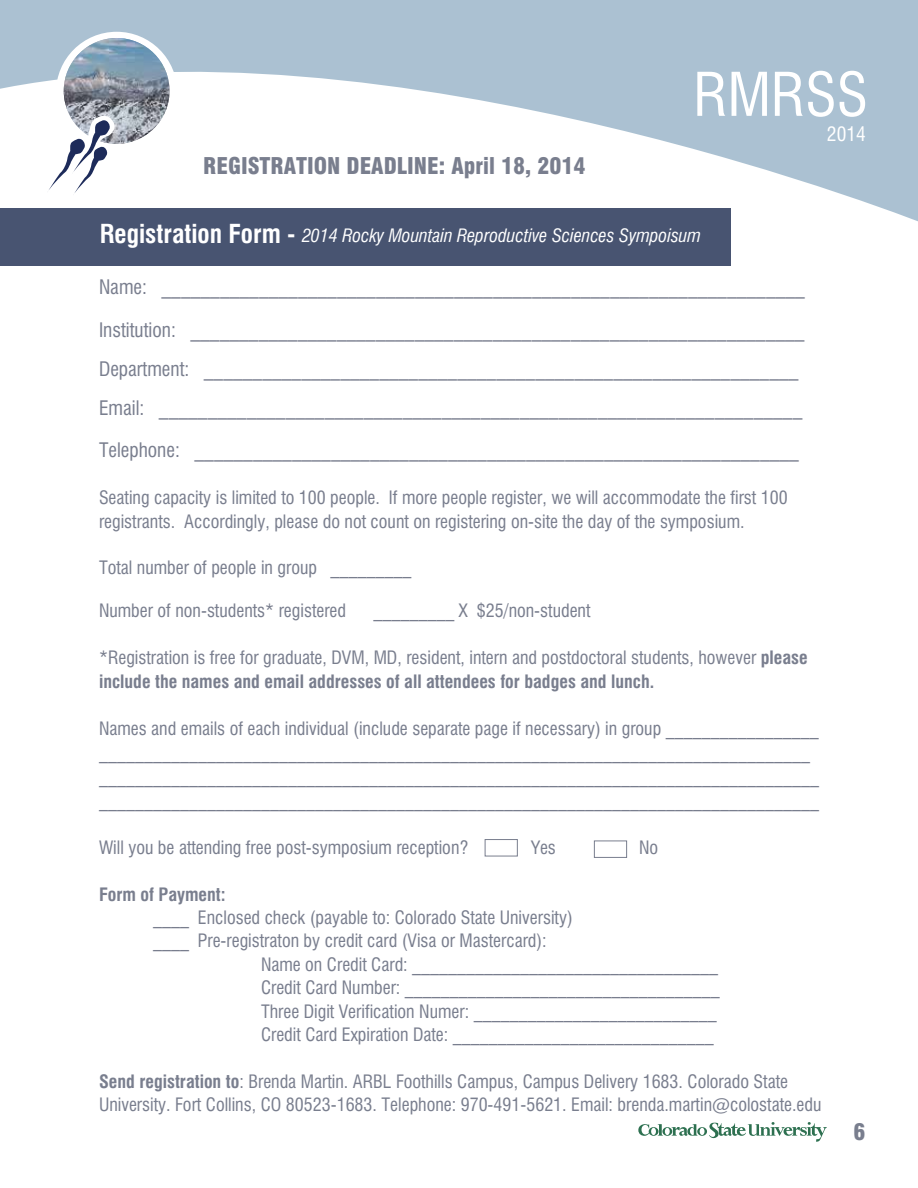
<style>
.page{position:relative;width:918px;height:1188px;background:#fff}
.page>*{position:absolute;margin:0;border:0;box-sizing:border-box;transform-origin:0 0}
.t1{font:condensed 58.65px "Swiss 721 BT";color:#fff}
.t2{font:900 condensed 22.5px "Swiss 721 BT";color:#797e8e}
.t3{font:condensed 19.5px/42.9px "Swiss 721 BT";color:#797e8e}
.t4{font:condensed 19.5px "Swiss 721 BT";color:#fff}
.t5{font:condensed 18px/23.4px "Swiss 721 BT";color:#797e8e}
.t6{font:italic condensed 18px "Swiss 721 BT";color:#fff}
.t7{font:700 condensed 18px "Swiss 721 BT";color:#797e8e}
.s1{font-weight:700;font-style:normal;font-size:25.5px}
.s2{font-weight:700}
</style>
<div class="page">
<svg style="left:0;top:0;width:918px;height:222px;fill:#abc1d2"></svg>
<div style="left:56px;top:32px;width:121px;height:121px;background:#fff;border-radius:50%"></div>
<img style="left:64px;top:38px;width:106px;height:106px;border-radius:53px">
<svg style="left:47px;top:112px;width:70px;height:84px"></svg>
<svg style="left:638px;top:1122px;width:189px;height:20px"></svg>
<div style="left:0;top:208px;width:731px;height:57px;background:#485471"></div>
<div style="left:485px;top:839px;width:33px;height:17px;border:1px solid #797e8e"></div>
<div style="left:594px;top:841px;width:33px;height:17px;border:1px solid #797e8e"></div>
<p class="t2" style="left:203px;top:153px;width:384px">REGISTRATION DEADLINE: April 18, 2014</p>
<h1 class="t1" style="left:693px;top:59px;width:176px">RMRSS</h1>
<p class="t4" style="left:827px;top:122px;width:40px">2014</p>
<p class="t6" style="left:100px;top:224px;width:602px"><span class="s1">Registration Form -</span> 2014 Rocky Mountain Reproductive Sciences Sympoisum</p>
<p class="t3" style="left:99px;top:265px;width:708px">Name: __________________________________________________________________<br>Institution: _______________________________________________________________</p>
<p class="t3" style="left:99px;top:349px;width:705px;line-height:39px">Department: _____________________________________________________________<br>Email: __________________________________________________________________</p>
<p class="t3" style="left:99px;top:429px;width:702px">Telephone: ______________________________________________________________</p>
<p class="t5" style="left:99px;top:486px;width:690px">Seating capacity is limited to 100 people. If more people register, we will accommodate the first 100 registrants. Accordingly, please do not count on registering on-site the day of the symposium.</p>
<p class="t5" style="left:99px;top:556px;width:314px">Total number of people in group _________</p>
<p class="t5" style="left:99px;top:599px;width:249px">Number of non-students* registered</p>
<p class="t5" style="left:373px;top:599px;width:219px">_________ X $25/non-student</p>
<p class="t5" style="left:99px;top:646px;width:710px">*Registration is free for graduate, DVM, MD, resident, intern and postdoctoral students, however <span class="s2">please include the names and email addresses of all attendees for badges and lunch.</span></p>
<p class="t5" style="left:99px;top:716px;width:721px;line-height:24px">Names and emails of each individual (include separate page if necessary) in group _________________ _______________________________________________________________________________ ________________________________________________________________________________ ________________________________________________________________________________</p>
<p class="t5" style="left:99px;top:836px;width:371px">Will you be attending free post-symposium reception?</p>
<p class="t5" style="left:531px;top:836px;width:26px">Yes</p>
<p class="t5" style="left:639px;top:836px;width:21px">No</p>
<p class="t7" style="left:99px;top:883px;width:128px">Form of Payment:</p>
<p class="t5" style="left:153px;top:906px;width:421px">____ Enclosed check (payable to: Colorado State University)</p>
<p class="t5" style="left:153px;top:929px;width:395px">____ Pre-registraton by credit card (Visa or Mastercard):</p>
<p class="t5" style="left:261px;top:953px;width:459px">Name on Credit Card: __________________________________</p>
<p class="t5" style="left:261px;top:976px;width:460px">Credit Card Number: ___________________________________</p>
<p class="t5" style="left:261px;top:999px;width:457px">Three Digit Verification Numer: ___________________________</p>
<p class="t5" style="left:261px;top:1023px;width:454px">Credit Card Expiration Date: _____________________________</p>
<p class="t5" style="left:99px;top:1070px;width:724px"><span class="s2">Send registration to</span>: Brenda Martin. ARBL Foothills Campus, Campus Delivery 1683. Colorado State<br>University. Fort Collins, CO 80523-1683. Telephone: 970-491-5621. Email: brenda.martin@colostate.edu</p>
<p class="t2" style="left:854px;top:1118px;width:14px">6</p>
</div>
